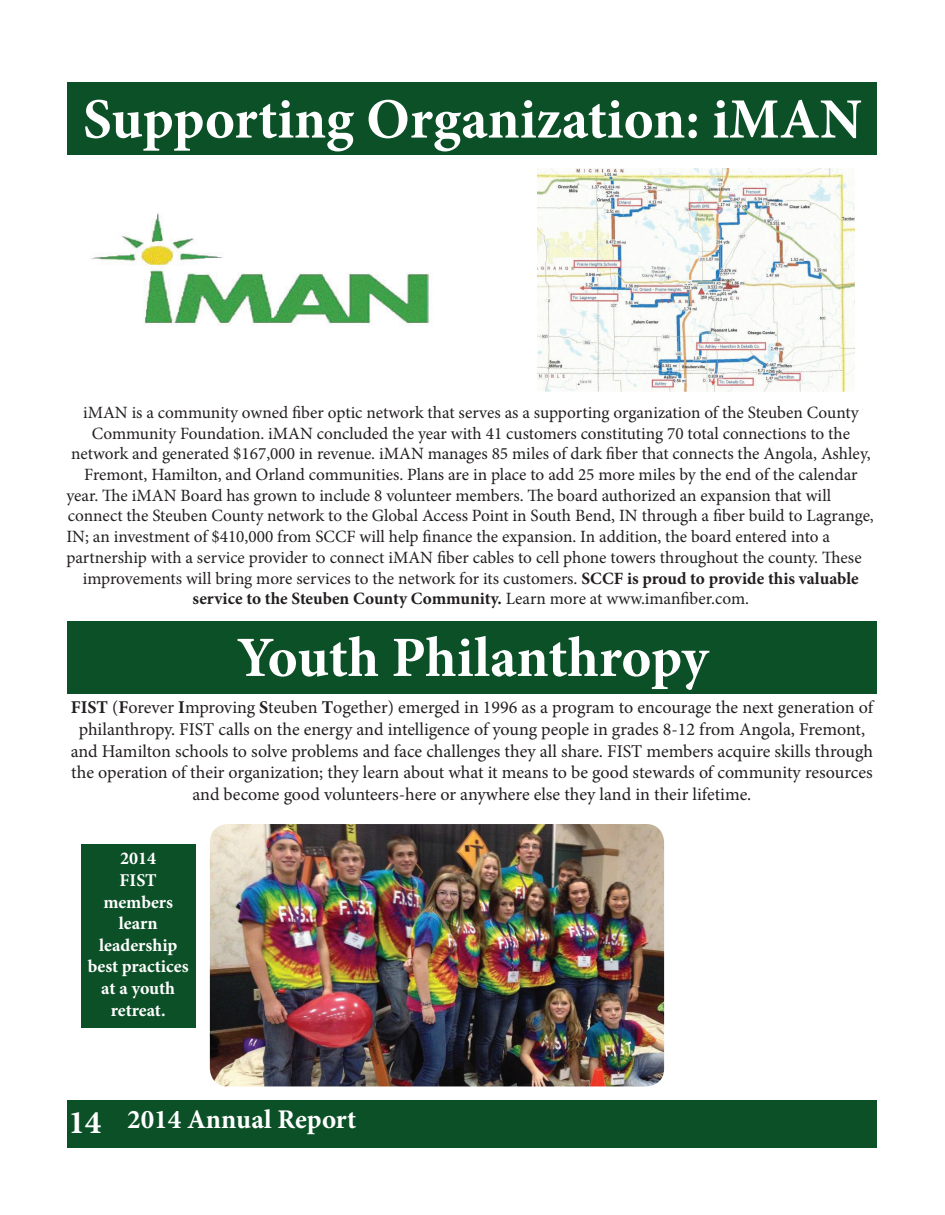
<style>
.page{position:relative;width:945px;height:1215px;background:#fff}
.page>*{position:absolute;margin:0;border:0;box-sizing:border-box;transform-origin:0 0}
.t1{font:700 57px "Minion Pro";color:#fff}
.t2{font:700 27px "Minion Pro";color:#fff}
.t3{font:18px/21.6px "Minion Pro";letter-spacing:-.005em;color:#231f20;text-align:center}
.t4{font:700 18px/21.6px "Minion Pro";color:#fff;text-align:center}
.t5{font:17.25px "Minion Pro";color:#231f20}
.t6{font:700 17.25px "Minion Pro";color:#231f20}
.s1{font-weight:700}
.s2{font-weight:400}
.s3{font-size:33px}
</style>
<div class="page">
<div style="left:68px;top:1100px;width:810px;height:48px;background:#0c5027"></div>
<div style="left:68px;top:83px;width:810px;height:72px;background:#0c5027"></div>
<div style="left:68px;top:621px;width:810px;height:72px;background:#0c5027"></div>
<img style="left:91px;top:213px;width:338px;height:112px">
<img style="left:537px;top:168px;width:317px;height:224px">
<img style="left:210px;top:824px;width:454px;height:262px">
<div style="left:81px;top:845px;width:114px;height:183px;background:#0c5027"></div>
<h1 class="t1" style="left:83px;top:79px;width:781px">Supporting Organization: iMAN</h1>
<p class="t5" style="left:83px;top:401px;width:777px">iMAN is a community owned fiber optic network that serves as a supporting organization of the Steuben County</p>
<p class="t5" style="left:92px;top:422px;width:760px">Community Foundation. iMAN concluded the year with 41 customers constituting 70 total connections to the</p>
<p class="t5" style="left:71px;top:442px;width:801px">network and generated $167,000 in revenue. iMAN manages 85 miles of dark fiber that connects the Angola, Ashley,</p>
<p class="t5" style="left:84px;top:463px;width:775px">Fremont, Hamilton, and Orland communities. Plans are in place to add 25 more miles by the end of the calendar</p>
<p class="t5" style="left:66px;top:484px;width:766px">year. The iMAN Board has grown to include 8 volunteer members. The board authorized an expansion that will</p>
<p class="t5" style="left:68px;top:504px;width:807px">connect the Steuben County network to the Global Access Point in South Bend, IN through a fiber build to Lagrange,</p>
<p class="t5" style="left:66px;top:525px;width:765px">IN; an investment of $410,000 from SCCF will help finance the expansion. In addition, the board entered into a</p>
<p class="t5" style="left:66px;top:546px;width:797px">partnership with a service provider to connect iMAN fiber cables to cell phone towers throughout the county. These</p>
<p class="t5" style="left:83px;top:566px;width:777px">improvements will bring more services to the network for its customers. <span class="s1">SCCF is proud to provide this valuable</span></p>
<p class="t6" style="left:193px;top:587px;width:558px">service to the Steuben County Community. <span class="s2">Learn more at www.imanfiber.com.</span></p>
<h1 class="t1" style="left:237px;top:618px;width:473px">Youth Philanthropy</h1>
<p class="t3" style="left:71px;top:697px;width:804px"><span class="s1">FIST</span> (<span class="s1">F</span>orever <span class="s1">I</span>mproving <span class="s1">S</span>teuben <span class="s1">T</span>ogether) emerged in 1996 as a program to encourage the next generation of philanthropy. FIST calls on the energy and intelligence of young people in grades 8-12 from Angola, Fremont, and Hamilton schools to solve problems and face challenges they all share. FIST members acquire skills through the operation of their organization; they learn about what it means to be good stewards of community resources and become good volunteers-here or anywhere else they land in their lifetime.</p>
<p class="t4" style="left:88px;top:848px;width:102px">2014<br>FIST members learn leadership best practices at a youth retreat.</p>
<h2 class="t2" style="left:69px;top:1101px;width:289px"><span class="s3">14</span> 2014 Annual Report</h2>
</div>
